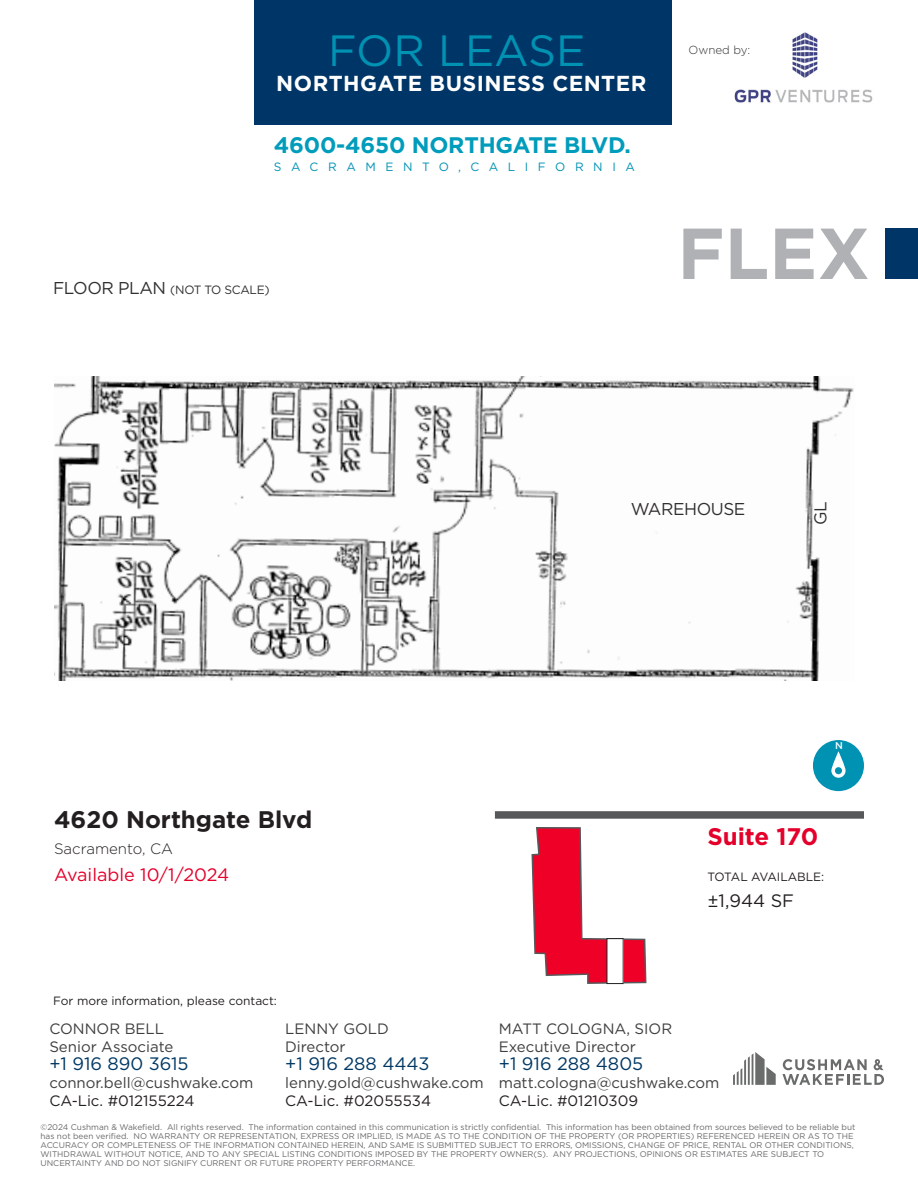
<style>
.page{position:relative;width:918px;height:1188px;background:#fff}
.page>*{position:absolute;margin:0;border:0;box-sizing:border-box;transform-origin:0 0}
.t1{font:700 72px "Gotham";color:#b0b1b5}
.t2{font:43.8px "Gotham";color:#0092b3}
.body_para{font:700 24px "Gotham";color:#231f20}
.body_para-2{font:700 24px "Gotham";color:#e4002b}
.t3{font:700 22.5px "Gotham";letter-spacing:-.01em;color:#009cbb}
.t4{font:700 21.75px "Gotham";letter-spacing:.02em;color:#fff}
.t5{font:18px "Gotham";color:#003864}
.body_para-3{font:18px "Gotham";color:#e4002b}
.body_para-4{font:18px "Gotham";color:#231f20}
.t6{font:17.1px "Gotham";letter-spacing:-.025em;color:#312f30}
.t7{font:15px/18px "Gotham";color:#3e3e3f}
.t8{font:15px "Gotham";color:#231f20}
.body_para-5{font:300 15px "Gotham";color:#231f20}
.body_para-6{font:12px "Gotham";color:#231f20}
.t9{font:12px "Gotham";letter-spacing:.8em;color:#0092b3}
.t10{font:12px "Gotham";letter-spacing:-.025em;color:#312f30}
.t11{font:300 11.55px "Gotham";color:#312f30}
.t12{font:500 9.75px "Gotham";color:#fff}
.t13{font:8.25px/9px "Gotham";color:#69696c}
.s1{font-size:17.1px}
</style>
<div class="page">
<div style="left:886px;top:229px;width:32px;height:50px;background:#003667"></div>
<img style="left:734px;top:32px;width:139px;height:71px">
<div style="left:254px;top:0;width:417px;height:125px;background:#003667"></div>
<img style="left:54px;top:376px;width:800px;height:304px">
<div style="left:495px;top:811px;width:369px;height:8px;background:#57585a"></div>
<div style="left:813px;top:740px;width:51px;height:51px;background:#0092b3;border-radius:50%"></div>
<svg style="left:831px;top:751px;width:15px;height:27px"></svg>
<svg style="left:531px;top:827px;width:116px;height:158px"></svg>
<div style="left:607px;top:939px;width:16px;height:45px;background:#fff"></div>
<svg style="left:733px;top:1052px;width:43px;height:33px"></svg>
<svg style="left:782px;top:1059px;width:102px;height:26px"></svg>
<h2 class="t2" style="left:328px;top:22px;width:259px">FOR LEASE</h2>
<h3 class="t4" style="left:276px;top:69px;width:372px">NORTHGATE BUSINESS CENTER</h3>
<h3 class="t3" style="left:274px;top:130px;width:359px">4600-4650 NORTHGATE BLVD.</h3>
<h3 class="t9" style="left:274px;top:159px;width:363px">SACRAMENTO,CALIFORNIA</h3>
<p class="t10" style="left:53px;top:282px;width:218px"><span class="s1">FLOOR PLAN</span> (NOT TO SCALE)</p>
<h3 class="t11" style="left:688px;top:43px;width:63px">Owned by:</h3>
<h1 class="t1" style="left:677px;top:206px;width:194px">FLEX</h1>
<p class="t6" style="left:631px;top:498px;width:116px">WAREHOUSE</p>
<p class="t6" style="left:810px;top:525px;width:25px;rotate:-90deg">GL</p>
<p class="body_para" style="left:54px;top:804px;width:260px">4620 Northgate Blvd</p>
<p class="body_para-5" style="left:54px;top:839px;width:121px">Sacramento, CA</p>
<p class="body_para-3" style="left:54px;top:864px;width:177px">Available 10/1/2024</p>
<p class="t12" style="left:835px;top:740px;width:9px">N</p>
<p class="body_para-2" style="left:707px;top:821px;width:113px">Suite 170</p>
<p class="body_para-6" style="left:707px;top:869px;width:118px">TOTAL AVAILABLE:</p>
<p class="body_para-4" style="left:707px;top:889px;width:88px">±1,944 SF</p>
<h3 class="body_para-6" style="left:53px;top:993px;width:225px">For more information, please contact:</h3>
<h3 class="t7" style="left:49px;top:1019px;width:126px">CONNOR BELL<br>Senior Associate</h3>
<h3 class="t5" style="left:49px;top:1052px;width:141px">+1 916 890 3615</h3>
<h3 class="t7" style="left:49px;top:1073px;width:206px">connor.bell@cushwake.com</h3>
<h3 class="t8" style="left:49px;top:1091px;width:147px">CA-Lic. #012155224</h3>
<h3 class="t7" style="left:285px;top:1019px;width:105px">LENNY GOLD<br>Director</h3>
<h3 class="t5" style="left:285px;top:1052px;width:146px">+1 916 288 4443</h3>
<h3 class="t7" style="left:285px;top:1073px;width:200px">lenny.gold@cushwake.com</h3>
<h3 class="t8" style="left:285px;top:1091px;width:147px">CA-Lic. #02055534</h3>
<h3 class="t7" style="left:499px;top:1019px;width:175px">MATT COLOGNA, SIOR<br>Executive Director</h3>
<h3 class="t5" style="left:499px;top:1052px;width:146px">+1 916 288 4805</h3>
<h3 class="t7" style="left:499px;top:1073px;width:222px">matt.cologna@cushwake.com</h3>
<h3 class="t8" style="left:499px;top:1091px;width:141px">CA-Lic. #01210309</h3>
<p class="t13" style="left:40px;top:1122px;width:817px">©2024 Cushman &amp; Wakefield. All rights reserved. The information contained in this communication is strictly confidential. This information has been obtained from sources believed to be reliable but has not been verified. NO WARRANTY OR REPRESENTATION, EXPRESS OR IMPLIED, IS MADE AS TO THE CONDITION OF THE PROPERTY (OR PROPERTIES) REFERENCED HEREIN OR AS TO THE ACCURACY OR COMPLETENESS OF THE INFORMATION CONTAINED HEREIN, AND SAME IS SUBMITTED SUBJECT TO ERRORS, OMISSIONS, CHANGE OF PRICE, RENTAL OR OTHER CONDITIONS, WITHDRAWAL WITHOUT NOTICE, AND TO ANY SPECIAL LISTING CONDITIONS IMPOSED BY THE PROPERTY OWNER(S). ANY PROJECTIONS, OPINIONS OR ESTIMATES ARE SUBJECT TO UNCERTAINTY AND DO NOT SIGNIFY CURRENT OR FUTURE PROPERTY PERFORMANCE.</p>
</div>
